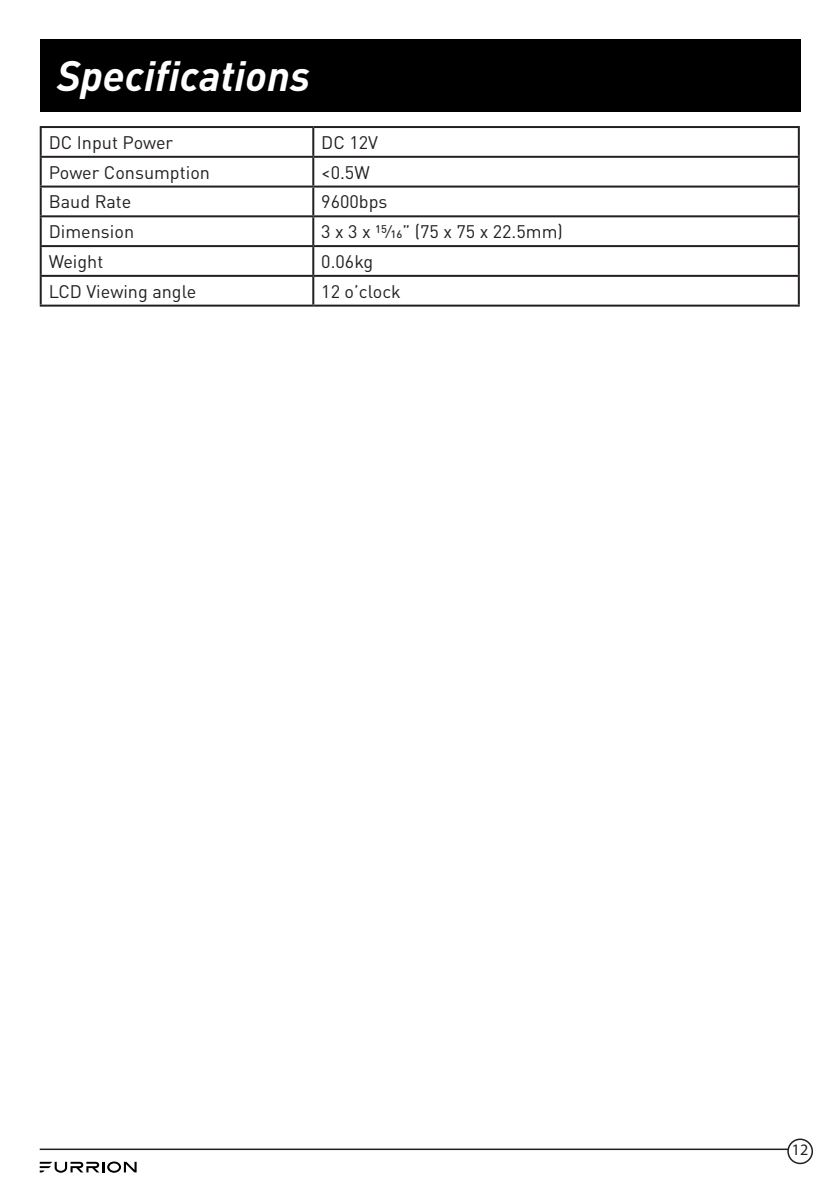
<style>
.page{position:relative;width:840px;height:1191px;background:#fff}
.page>*{position:absolute;margin:0;border:0;box-sizing:border-box;transform-origin:0 0}
.t1{font:italic 700 42px "DIN";color:#fff}
.t2{font:18px "DIN Pro";color:#231f20}
.t3{font:16px "Myriad Pro";color:#231f20}
</style>
<div class="page">
<hr style="left:40px;top:1148px;width:759px;height:2px;background:#231f20">
<svg style="left:40px;top:1161px;width:96px;height:11px"></svg>
<div style="left:787px;top:1139px;width:24px;height:24px;background:#fff;border-radius:50%"></div>
<div style="left:786px;top:1138px;width:26px;height:26px;border:2px solid #231f20;border-radius:50%"></div>
<svg style="left:42px;top:128px;width:755px;height:177px"></svg>
<hr style="left:40px;top:126px;width:273px;height:2px;background:#231f20">
<hr style="left:40px;top:128px;width:2px;height:28px;background:#231f20">
<hr style="left:313px;top:126px;width:486px;height:2px;background:#231f20">
<hr style="left:312px;top:128px;width:2px;height:28px;background:#231f20">
<hr style="left:797px;top:128px;width:2px;height:28px;background:#231f20">
<hr style="left:40px;top:156px;width:273px;height:2px;background:#231f20">
<hr style="left:40px;top:158px;width:2px;height:28px;background:#231f20">
<hr style="left:313px;top:156px;width:486px;height:2px;background:#231f20">
<hr style="left:312px;top:158px;width:2px;height:28px;background:#231f20">
<hr style="left:797px;top:158px;width:2px;height:28px;background:#231f20">
<hr style="left:40px;top:186px;width:273px;height:2px;background:#231f20">
<hr style="left:40px;top:188px;width:2px;height:27px;background:#231f20">
<hr style="left:313px;top:186px;width:486px;height:2px;background:#231f20">
<hr style="left:312px;top:188px;width:2px;height:27px;background:#231f20">
<hr style="left:797px;top:188px;width:2px;height:27px;background:#231f20">
<hr style="left:40px;top:215px;width:273px;height:2px;background:#231f20">
<hr style="left:40px;top:217px;width:2px;height:28px;background:#231f20">
<hr style="left:313px;top:215px;width:486px;height:2px;background:#231f20">
<hr style="left:312px;top:217px;width:2px;height:28px;background:#231f20">
<hr style="left:797px;top:217px;width:2px;height:28px;background:#231f20">
<hr style="left:40px;top:245px;width:273px;height:2px;background:#231f20">
<hr style="left:40px;top:247px;width:2px;height:28px;background:#231f20">
<hr style="left:313px;top:245px;width:486px;height:2px;background:#231f20">
<hr style="left:312px;top:247px;width:2px;height:28px;background:#231f20">
<hr style="left:797px;top:247px;width:2px;height:28px;background:#231f20">
<hr style="left:40px;top:275px;width:273px;height:2px;background:#231f20">
<hr style="left:40px;top:277px;width:2px;height:28px;background:#231f20">
<hr style="left:313px;top:275px;width:486px;height:2px;background:#231f20">
<hr style="left:312px;top:277px;width:2px;height:28px;background:#231f20">
<hr style="left:797px;top:277px;width:2px;height:28px;background:#231f20">
<hr style="left:40px;top:305px;width:273px;height:2px;background:#231f20">
<hr style="left:313px;top:305px;width:486px;height:2px;background:#231f20">
<div style="left:40px;top:40px;width:759px;height:72px;background:#000"></div>
<h1 class="t1" style="left:57px;top:48px;width:255px">Specifications</h1>
<p class="t2" style="left:49px;top:129px;width:126px">DC Input Power</p>
<p class="t2" style="left:321px;top:129px;width:58px">DC 12V</p>
<p class="t2" style="left:49px;top:158px;width:163px">Power Consumption</p>
<p class="t2" style="left:321px;top:158px;width:50px">&lt;0.5W</p>
<p class="t2" style="left:49px;top:188px;width:84px">Baud Rate</p>
<p class="t2" style="left:321px;top:188px;width:68px">9600bps</p>
<p class="t2" style="left:49px;top:218px;width:87px">Dimension</p>
<p class="t2" style="left:321px;top:218px;width:243px">3 x 3 x 15/16” (75 x 75 x 22.5mm)</p>
<p class="t2" style="left:49px;top:248px;width:56px">Weight</p>
<p class="t2" style="left:321px;top:248px;width:53px">0.06kg</p>
<p class="t2" style="left:49px;top:277px;width:149px">LCD Viewing angle</p>
<p class="t2" style="left:321px;top:277px;width:81px">12 o’clock</p>
<p class="t3" style="left:791px;top:1141px;width:18px">12</p>
</div>
